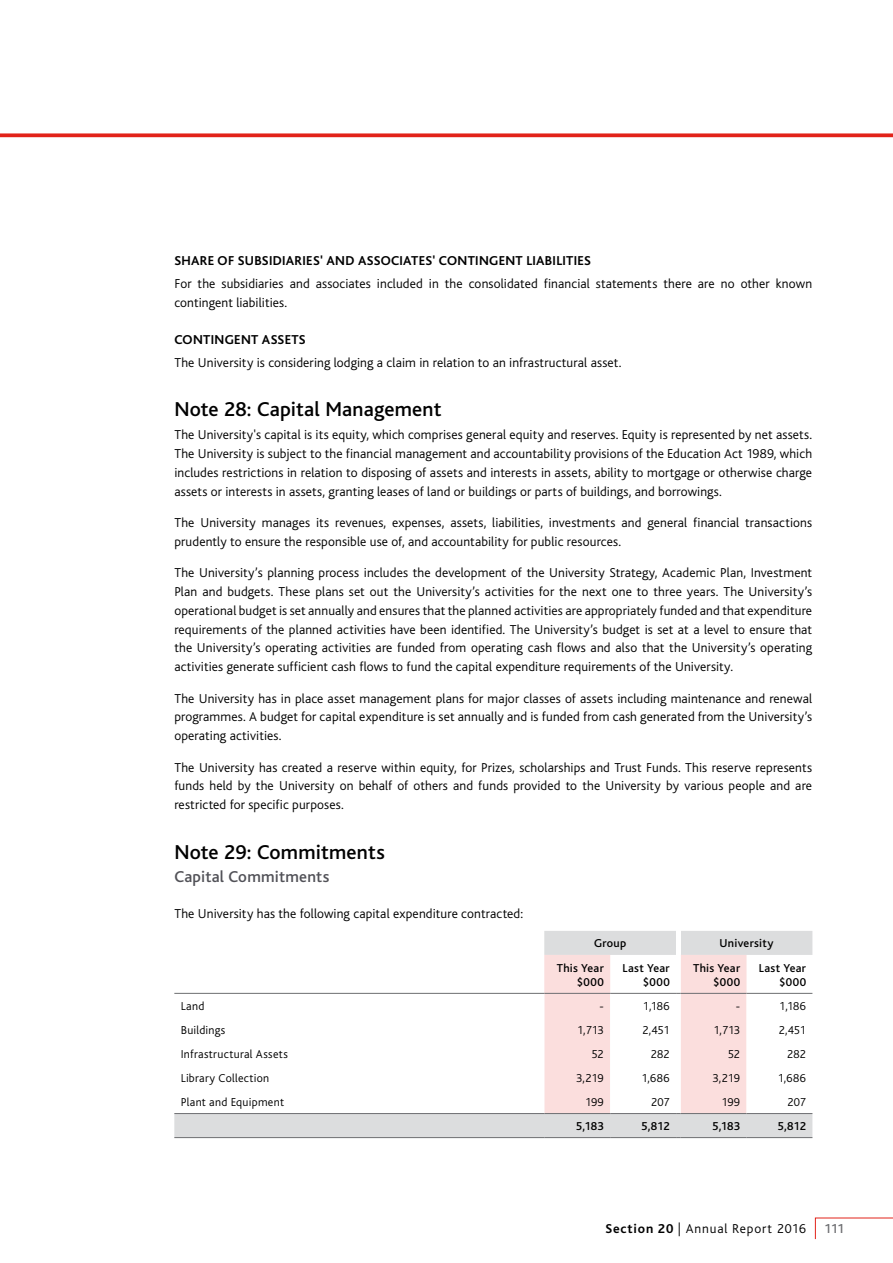
<style>
.page{position:relative;width:893px;height:1263px;background:#fff}
.page>*{position:absolute;margin:0;border:0;box-sizing:border-box;transform-origin:0 0}
.Heading_4_span{font:500 21px "Bliss CE";letter-spacing:.005em;color:#000}
.Heading_5_span{font:500 16.5px "Bliss CE";letter-spacing:.015em;color:#525258}
.Body_Copy{font:300 13.5px/18.8px "Bliss CE";letter-spacing:.01em;color:#000;text-align:justify}
.Heading_6{font:700 13.5px "Bliss CE";letter-spacing:.02em;color:#000}
.Body_Copy_span{font:300 13.5px "Bliss CE";letter-spacing:.01em;color:#000}
.Body_Copy-2{font:300 13.5px "Bliss CE";letter-spacing:.06em;color:#000}
.t1{font:500 13.5px "Bliss CE";color:#6d6e71}
.Cell_text_right_alig{font:300 12px "Bliss CE";color:#000}
.Cell_text_left_align{font:300 12px "Bliss CE";letter-spacing:.02em;color:#000}
.Cell_text_right_alig-2{font:500 12px "Bliss CE";letter-spacing:.025em;color:#000}
.Header_Cell{font:500 12px "Bliss CE";letter-spacing:.025em;color:#000}
.s1{font-weight:700}
</style>
<div class="page">
<svg style="left:174px;top:931px;width:638px;height:206px"></svg>
<div style="left:676px;top:931px;width:5px;height:24px;background:#fff"></div>
<svg style="left:174px;top:994px;width:638px;height:119px"></svg>
<hr style="left:174px;top:993px;width:370px;height:1px;background:#6d6e71">
<hr style="left:746px;top:993px;width:66px;height:1px;background:#6d6e71">
<hr style="left:174px;top:1113px;width:370px;height:1px;background:#6d6e71">
<svg style="left:544px;top:955px;width:202px;height:159px"></svg>
<hr style="left:681px;top:1113px;width:65px;height:1px;background:#6d6e71">
<hr style="left:746px;top:1113px;width:66px;height:1px;background:#6d6e71">
<hr style="left:174px;top:1137px;width:370px;height:1px;background:#6d6e71">
<hr style="left:544px;top:1137px;width:66px;height:1px;background:#6d6e71">
<hr style="left:610px;top:1137px;width:66px;height:1px;background:#6d6e71">
<hr style="left:681px;top:1137px;width:65px;height:1px;background:#6d6e71">
<hr style="left:746px;top:1137px;width:66px;height:1px;background:#6d6e71">
<svg style="left:815px;top:1217px;width:78px;height:22px"></svg>
<svg style="left:0;top:133px;width:893px;height:5px"></svg>
<p class="Heading_6" style="left:174px;top:254px;width:418px">SHARE OF SUBSIDIARIES' AND ASSOCIATES' CONTINGENT LIABILITIES</p>
<p class="Body_Copy" style="left:174px;top:275px;width:639px">For the subsidiaries and associates included in the consolidated financial statements there are no other known contingent liabilities.</p>
<p class="Heading_6" style="left:174px;top:332px;width:133px">CONTINGENT ASSETS</p>
<p class="Body_Copy" style="left:174px;top:353px;width:448px">The University is considering lodging a claim in relation to an infrastructural asset.</p>
<p class="Heading_4_span" style="left:174px;top:398px;width:269px">Note 28: Capital Management</p>
<p class="Body_Copy" style="left:174px;top:426px;width:639px">The University's capital is its equity, which comprises general equity and reserves. Equity is represented by net assets.<br>The University is subject to the financial management and accountability provisions of the Education Act 1989, which includes restrictions in relation to disposing of assets and interests in assets, ability to mortgage or otherwise charge assets or interests in assets, granting leases of land or buildings or parts of buildings, and borrowings.</p>
<p class="Body_Copy" style="left:174px;top:513px;width:639px">The University manages its revenues, expenses, assets, liabilities, investments and general financial transactions prudently to ensure the responsible use of, and accountability for public resources.</p>
<p class="Body_Copy" style="left:174px;top:564px;width:639px">The University’s planning process includes the development of the University Strategy, Academic Plan, Investment Plan and budgets. These plans set out the University’s activities for the next one to three years. The University’s operational budget is set annually and ensures that the planned activities are appropriately funded and that expenditure requirements of the planned activities have been identified. The University’s budget is set at a level to ensure that the University’s operating activities are funded from operating cash flows and also that the University’s operating activities generate sufficient cash flows to fund the capital expenditure requirements of the University.</p>
<p class="Body_Copy" style="left:174px;top:689px;width:639px">The University has in place asset management plans for major classes of assets including maintenance and renewal programmes. A budget for capital expenditure is set annually and is funded from cash generated from the University’s operating activities.</p>
<p class="Body_Copy" style="left:174px;top:758px;width:639px">The University has created a reserve within equity, for Prizes, scholarships and Trust Funds. This reserve represents funds held by the University on behalf of others and funds provided to the University by various people and are restricted for specific purposes.</p>
<p class="Heading_4_span" style="left:174px;top:840px;width:212px">Note 29: Commitments</p>
<p class="Heading_5_span" style="left:174px;top:868px;width:157px">Capital Commitments</p>
<p class="Body_Copy_span" style="left:174px;top:906px;width:350px">The University has the following capital expenditure contracted:</p>
<p class="Header_Cell" style="left:594px;top:937px;width:34px">Group</p>
<p class="Header_Cell" style="left:719px;top:937px;width:55px">University</p>
<p class="Header_Cell" style="left:557px;top:962px;width:49px">This Year</p>
<p class="Header_Cell" style="left:577px;top:975px;width:28px">$000</p>
<p class="Cell_text_right_alig-2" style="left:623px;top:961px;width:49px">Last Year</p>
<p class="Cell_text_right_alig-2" style="left:643px;top:975px;width:28px">$000</p>
<p class="Cell_text_right_alig-2" style="left:759px;top:961px;width:49px">Last Year</p>
<p class="Cell_text_right_alig-2" style="left:779px;top:975px;width:28px">$000</p>
<p class="Header_Cell" style="left:693px;top:962px;width:49px">This Year</p>
<p class="Header_Cell" style="left:713px;top:975px;width:28px">$000</p>
<p class="Cell_text_left_align" style="left:181px;top:1000px;width:25px">Land</p>
<p class="Cell_text_right_alig" style="left:599px;top:1000px;width:6px">-</p>
<p class="Cell_text_right_alig" style="left:643px;top:1000px;width:28px">1,186</p>
<p class="Cell_text_right_alig" style="left:736px;top:1000px;width:6px">-</p>
<p class="Cell_text_right_alig" style="left:779px;top:1000px;width:28px">1,186</p>
<p class="Cell_text_left_align" style="left:181px;top:1024px;width:46px">Buildings</p>
<p class="Cell_text_right_alig" style="left:577px;top:1024px;width:28px">1,713</p>
<p class="Cell_text_right_alig" style="left:642px;top:1024px;width:29px">2,451</p>
<p class="Cell_text_right_alig" style="left:713px;top:1024px;width:28px">1,713</p>
<p class="Cell_text_right_alig" style="left:779px;top:1024px;width:29px">2,451</p>
<p class="Cell_text_left_align" style="left:181px;top:1048px;width:109px">Infrastructural Assets</p>
<p class="Cell_text_right_alig" style="left:591px;top:1048px;width:14px">52</p>
<p class="Cell_text_right_alig" style="left:651px;top:1048px;width:20px">282</p>
<p class="Cell_text_right_alig" style="left:728px;top:1048px;width:14px">52</p>
<p class="Cell_text_right_alig" style="left:787px;top:1048px;width:20px">282</p>
<p class="Cell_text_left_align" style="left:181px;top:1072px;width:90px">Library Collection</p>
<p class="Cell_text_right_alig" style="left:576px;top:1072px;width:29px">3,219</p>
<p class="Cell_text_right_alig" style="left:641px;top:1072px;width:30px">1,686</p>
<p class="Cell_text_right_alig" style="left:712px;top:1072px;width:29px">3,219</p>
<p class="Cell_text_right_alig" style="left:778px;top:1072px;width:30px">1,686</p>
<p class="Cell_text_left_align" style="left:181px;top:1096px;width:105px">Plant and Equipment</p>
<p class="Cell_text_right_alig" style="left:585px;top:1096px;width:20px">199</p>
<p class="Cell_text_right_alig" style="left:651px;top:1096px;width:20px">207</p>
<p class="Cell_text_right_alig" style="left:721px;top:1096px;width:20px">199</p>
<p class="Cell_text_right_alig" style="left:787px;top:1096px;width:20px">207</p>
<p class="Cell_text_right_alig-2" style="left:576px;top:1120px;width:29px">5,183</p>
<p class="Cell_text_right_alig-2" style="left:641px;top:1120px;width:30px">5,812</p>
<p class="Cell_text_right_alig-2" style="left:712px;top:1120px;width:29px">5,183</p>
<p class="Cell_text_right_alig-2" style="left:777px;top:1120px;width:30px">5,812</p>
<p class="Body_Copy-2" style="left:605px;top:1221px;width:202px"><span class="s1">Section 20</span> | Annual Report 2016</p>
<p class="t1" style="left:824px;top:1221px;width:22px">111</p>
</div>
